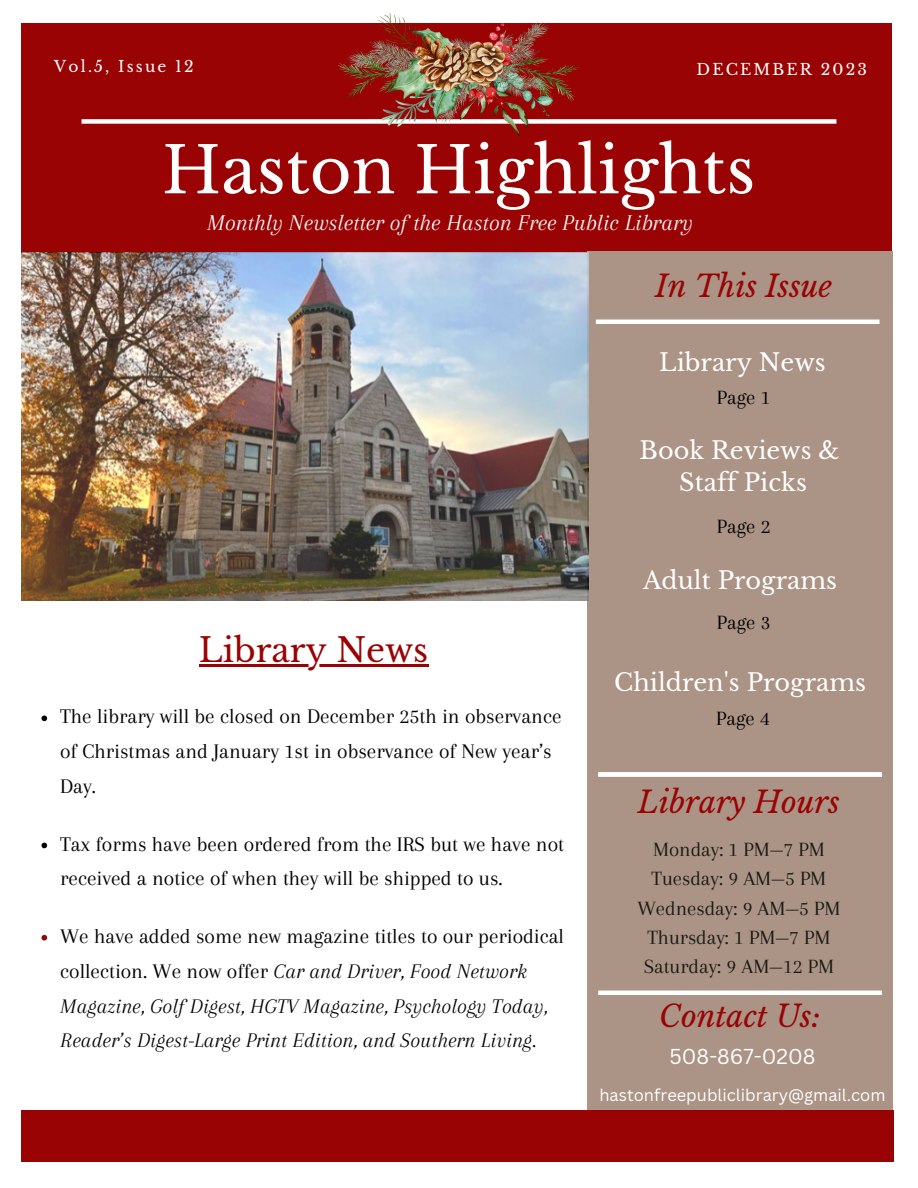
<style>
.page{position:relative;width:918px;height:1188px;background:#fff}
.page>*{position:absolute;margin:0;border:0;box-sizing:border-box;transform-origin:0 0}
.t1{font:63.9px "Libre Baskerville";color:#fff}
.t2{font:33px "Libre Baskerville";color:#990303}
.t3{font:italic 30px "Libre Baskerville";color:#990303}
.t4{font:24px "Libre Baskerville";color:#fff}
.t5{font:italic 23.4px "Arapey";color:#fff}
.t6{font:italic 21.6px/34.8px "Arapey";color:#000}
.t7{font:21.6px/34.8px "Arapey";color:#000}
.t8{font:21px "Arapey";color:#181b15}
.t9{font:21px "Arapey";color:#000}
.t10{font:21px "Canva Sans";color:#fff}
.t11{font:16.5px "Canva Sans";color:#fff}
.t12{font:15.45px "Libre Baskerville";letter-spacing:.14em;color:#fff}
.s1{font-style:normal}
</style>
<div class="page">
<div style="left:21px;top:24px;width:870px;height:229px;background:#990303"></div>
<div style="left:588px;top:251px;width:305px;height:861px;background:#ab9385"></div>
<div style="left:21px;top:1110px;width:873px;height:52px;background:#990303"></div>
<hr style="left:596px;top:320px;width:284px;height:4px;background:#fff">
<div style="left:82px;top:119px;width:754px;height:5px;background:#fff"></div>
<div style="left:598px;top:772px;width:284px;height:5px;background:#fff"></div>
<hr style="left:598px;top:991px;width:284px;height:4px;background:#fff">
<img style="left:21px;top:253px;width:567px;height:348px">
<img style="left:338px;top:13px;width:241px;height:125px">
<hr style="left:199px;top:664px;width:229px;height:3px;background:#990303">
<svg style="left:41px;top:716px;width:6px;height:5px"></svg>
<svg style="left:41px;top:843px;width:6px;height:5px"></svg>
<svg style="left:41px;top:935px;width:6px;height:6px"></svg>
<p class="t12" style="left:54px;top:57px;width:141px">Vol.5, Issue 12</p>
<p class="t12" style="left:697px;top:60px;width:172px">DECEMBER 2023</p>
<p class="t1" style="left:162px;top:131px;width:595px">Haston Highlights</p>
<p class="t5" style="left:207px;top:209px;width:487px">Monthly Newsletter of the Haston Free Public Library</p>
<p class="t2" style="left:199px;top:630px;width:231px">Library News</p>
<p class="t7" style="left:60px;top:699px;width:503px">The library will be closed on December 25th in observance of Christmas and January 1st in observance of New year’s<br>Day.</p>
<p class="t7" style="left:60px;top:826px;width:505px">Tax forms have been ordered from the IRS but we have not received a notice of when they will be shipped to us.</p>
<p class="t6" style="left:60px;top:918px;width:505px"><span class="s1">We have added some new magazine titles to our periodical collection. We now offer</span> Car and Driver, Food Network Magazine, Golf Digest, HGTV Magazine, Psychology Today, Reader’s Digest-Large Print Edition, and Southern Living.</p>
<p class="t3" style="left:655px;top:268px;width:179px">In This Issue</p>
<p class="t4" style="left:659px;top:348px;width:168px">Library News</p>
<p class="t9" style="left:717px;top:386px;width:55px">Page 1</p>
<p class="t4" style="left:640px;top:436px;width:201px">Book Reviews &amp;</p>
<p class="t4" style="left:679px;top:468px;width:129px">Staff Picks</p>
<p class="t9" style="left:717px;top:515px;width:55px">Page 2</p>
<p class="t4" style="left:643px;top:565px;width:195px">Adult Programs</p>
<p class="t9" style="left:717px;top:611px;width:55px">Page 3</p>
<p class="t4" style="left:614px;top:668px;width:253px">Children's Programs</p>
<p class="t9" style="left:716px;top:706px;width:55px">Page 4</p>
<p class="t3" style="left:638px;top:784px;width:204px">Library Hours</p>
<p class="t8" style="left:653px;top:838px;width:173px">Monday: 1 PM—7 PM</p>
<p class="t8" style="left:652px;top:867px;width:176px">Tuesday: 9 AM—5 PM</p>
<p class="t8" style="left:637px;top:897px;width:205px">Wednesday: 9 AM—5 PM</p>
<p class="t8" style="left:647px;top:926px;width:184px">Thursday: 1 PM—7 PM</p>
<p class="t8" style="left:644px;top:955px;width:192px">Saturday: 9 AM—12 PM</p>
<p class="t3" style="left:659px;top:998px;width:163px">Contact Us:</p>
<p class="t10" style="left:670px;top:1041px;width:147px">508-867-0208</p>
<p class="t11" style="left:599px;top:1083px;width:288px">hastonfreepubliclibrary@gmail.com</p>
</div>
